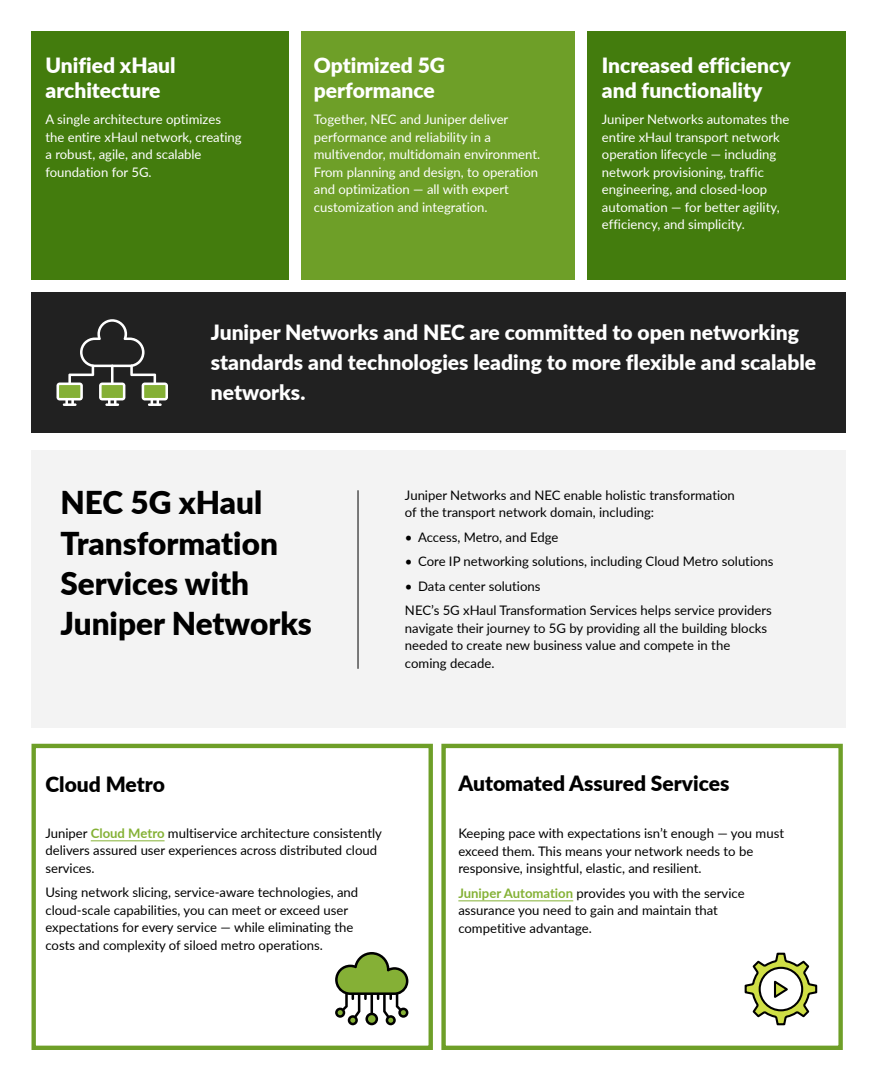
<style>
.page{position:relative;width:875px;height:1085px;background:#fff}
.page>*{position:absolute;margin:0;border:0;box-sizing:border-box;transform-origin:0 0}
.t1{font:900 31.5px/40.2px "Lato";color:#000}
.t2{font:900 21px/25.2px "Lato";color:#fff}
.t3{font:900 21px "Lato";color:#000}
.t4{font:13.12px/17.5px "Lato";color:#000}
.t5{font:13.12px/17.5px "Lato";color:#fff}
.s1{font-weight:700;color:#84b135}
</style>
<div class="page">
<div style="left:32px;top:450px;width:814px;height:278px;background:#f3f3f3"></div>
<div style="left:32px;top:744px;width:401px;height:306px;border:4px solid #6e9f28"></div>
<div style="left:441px;top:744px;width:402px;height:306px;border:4px solid #6e9f28"></div>
<div style="left:32px;top:292px;width:814px;height:141px;background:#212121"></div>
<div style="left:32px;top:32px;width:257px;height:248px;background:#437c0d"></div>
<div style="left:301px;top:32px;width:274px;height:248px;background:#6e9f28"></div>
<div style="left:587px;top:32px;width:259px;height:248px;background:#437c0d"></div>
<hr style="left:91px;top:841px;width:74px;height:1px;background:#84b135">
<hr style="left:458px;top:901px;width:115px;height:1px;background:#84b135">
<svg style="left:335px;top:952px;width:73px;height:73px"></svg>
<svg style="left:744px;top:952px;width:74px;height:74px"></svg>
<svg style="left:57px;top:319px;width:111px;height:87px"></svg>
<hr style="left:358px;top:490px;width:1px;height:179px;background:#000">
<h2 class="t2" style="left:45px;top:52px;width:132px">Unified xHaul architecture</h2>
<p class="t5" style="left:45px;top:110px;width:198px">A single architecture optimizes the entire xHaul network, creating a robust, agile, and scalable foundation for 5G.</p>
<h2 class="t2" style="left:314px;top:52px;width:133px">Optimized 5G performance</h2>
<p class="t5" style="left:314px;top:110px;width:228px">Together, NEC and Juniper deliver performance and reliability in a multivendor, multidomain environment.<br>From planning and design, to operation and optimization — all with expert customization and integration.</p>
<h2 class="t2" style="left:602px;top:52px;width:190px">Increased efficiency and functionality</h2>
<p class="t5" style="left:602px;top:110px;width:189px">Juniper Networks automates the entire xHaul transport network operation lifecycle — including network provisioning, traffic engineering, and closed-loop automation — for better agility, efficiency, and simplicity.</p>
<h2 class="t2" style="left:211px;top:317px;width:607px;line-height:29.8px">Juniper Networks and NEC are committed to open networking standards and technologies leading to more flexible and scalable networks.</h2>
<h1 class="t1" style="left:60px;top:481px;width:253px">NEC 5G xHaul<br>Transformation<br>Services with<br>Juniper Networks</h1>
<p class="t4" style="left:405px;top:486px;width:331px">Juniper Networks and NEC enable holistic transformation of the transport network domain, including:</p>
<p class="t4" style="left:405px;top:528px;width:155px">• Access, Metro, and Edge</p>
<p class="t4" style="left:405px;top:552px;width:370px">• Core IP networking solutions, including Cloud Metro solutions</p>
<p class="t4" style="left:405px;top:573px;width:368px;line-height:24.5px">• Data center solutions<br>NEC’s 5G xHaul Transformation Services helps service providers</p>
<p class="t4" style="left:405px;top:619px;width:364px">navigate their journey to 5G by providing all the building blocks needed to create new business value and compete in the coming decade.</p>
<h2 class="t3" style="left:45px;top:769px;width:121px">Cloud Metro</h2>
<p class="t4" style="left:45px;top:824px;width:338px">Juniper <span class="s1">Cloud Metro</span> multiservice architecture consistently delivers assured user experiences across distributed cloud services.</p>
<p class="t4" style="left:45px;top:883px;width:314px">Using network slicing, service-aware technologies, and cloud-scale capabilities, you can meet or exceed user expectations for every service — while eliminating the costs and complexity of siloed metro operations.</p>
<h2 class="t3" style="left:458px;top:768px;width:273px">Automated Assured Services</h2>
<p class="t4" style="left:458px;top:824px;width:327px">Keeping pace with expectations isn’t enough — you must exceed them. This means your network needs to be responsive, insightful, elastic, and resilient.</p>
<p class="t4" style="left:458px;top:884px;width:288px"><span class="s1">Juniper Automation</span> provides you with the service assurance you need to gain and maintain that competitive advantage.</p>
</div>
